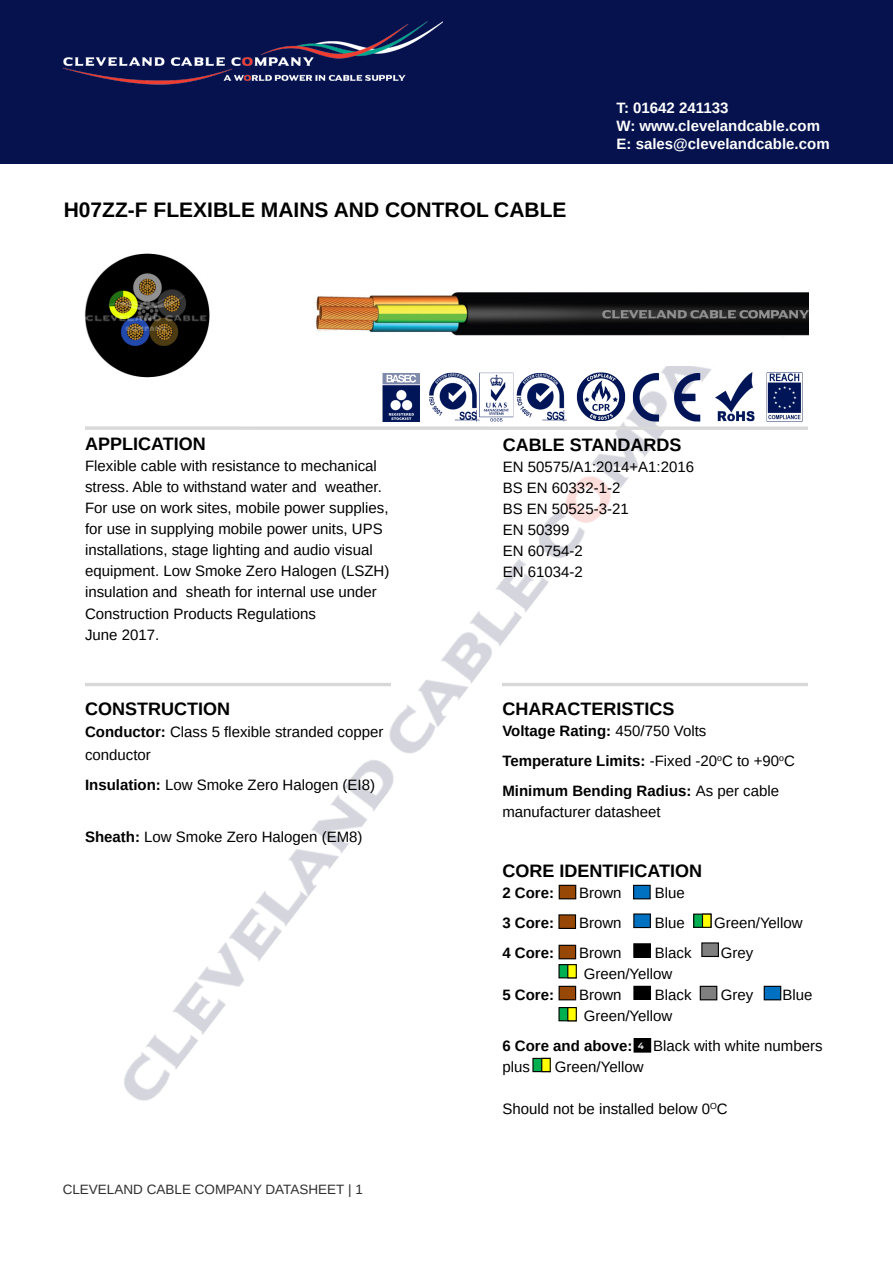
<style>
.page{position:relative;width:893px;height:1263px;background:#fff}
.page>*{position:absolute;margin:0;border:0;box-sizing:border-box;transform-origin:0 0}
.t1{font:700 21px "Arimo";color:#000}
.t2{font:700 18px "Arimo";color:#000}
.t3{font:15px/21px "Arimo";color:#000}
.t4{font:700 15px "Arimo";color:#000}
.t5{font:700 15px/18px "Arimo";color:#fff}
.t6{font:13.5px "Arimo";color:#312f30}
.t7{font:600 9px "Montserrat";color:#fff}
.s1{font-weight:700}
.s2{font-weight:400}
</style>
<div class="page">
<div style="left:0;top:0;width:893px;height:164px;background:#05124e"></div>
<img style="left:64px;top:21px;width:378px;height:64px">
<img style="left:124px;top:424px;width:658px;height:677px">
<img style="left:316px;top:292px;width:492px;height:46px">
<svg style="left:85px;top:426px;width:723px;height:4px;background:#ddd"></svg>
<hr style="left:503px;top:683px;width:305px;height:3px;background:#d8d8d8">
<hr style="left:85px;top:683px;width:305px;height:3px;background:#d8d8d8">
<img style="left:382px;top:366px;width:421px;height:58px">
<img style="left:84px;top:253px;width:126px;height:125px">
<div style="left:559px;top:885px;width:17px;height:14px;background:#974706"></div>
<div style="left:559px;top:885px;width:17px;height:14px;border:1px solid #000"></div>
<div style="left:634px;top:944px;width:16px;height:13px;background:#000"></div>
<div style="left:633px;top:943px;width:18px;height:15px;border:1px solid #000"></div>
<div style="left:702px;top:943px;width:16px;height:13px;background:#7f7f7f"></div>
<div style="left:701px;top:942px;width:18px;height:15px;border:1px solid #000"></div>
<div style="left:559px;top:915px;width:16px;height:13px;background:#974706"></div>
<div style="left:558px;top:914px;width:18px;height:15px;border:1px solid #000"></div>
<div style="left:559px;top:945px;width:17px;height:14px;background:#974706"></div>
<div style="left:559px;top:945px;width:17px;height:14px;border:1px solid #000"></div>
<div style="left:634px;top:885px;width:16px;height:14px;background:#0070c0"></div>
<div style="left:633px;top:885px;width:18px;height:14px;border:1px solid #000"></div>
<div style="left:634px;top:914px;width:16px;height:13px;background:#0070c0"></div>
<div style="left:633px;top:913px;width:18px;height:15px;border:1px solid #000"></div>
<div style="left:694px;top:914px;width:17px;height:13px;background:#00b050"></div>
<div style="left:693px;top:913px;width:18px;height:15px;border:1px solid #000"></div>
<div style="left:702px;top:914px;width:9px;height:13px;background:#ff0"></div>
<div style="left:702px;top:913px;width:9px;height:15px;border:1px solid #000"></div>
<div style="left:559px;top:965px;width:17px;height:13px;background:#00b050"></div>
<div style="left:558px;top:964px;width:19px;height:14px;border:1px solid #000"></div>
<div style="left:568px;top:965px;width:8px;height:13px;background:#ff0"></div>
<div style="left:567px;top:964px;width:10px;height:14px;border:1px solid #000"></div>
<div style="left:559px;top:986px;width:17px;height:14px;background:#974706"></div>
<div style="left:559px;top:986px;width:17px;height:14px;border:1px solid #000"></div>
<div style="left:634px;top:986px;width:16px;height:13px;background:#000"></div>
<div style="left:633px;top:986px;width:18px;height:14px;border:1px solid #000"></div>
<div style="left:700px;top:986px;width:17px;height:14px;background:#7f7f7f"></div>
<div style="left:700px;top:986px;width:17px;height:14px;border:1px solid #000"></div>
<div style="left:764px;top:986px;width:17px;height:14px;background:#0070c0"></div>
<div style="left:764px;top:986px;width:17px;height:14px;border:1px solid #000"></div>
<div style="left:559px;top:1007px;width:17px;height:14px;background:#00b050"></div>
<div style="left:558px;top:1007px;width:19px;height:14px;border:1px solid #000"></div>
<div style="left:568px;top:1007px;width:8px;height:14px;background:#ff0"></div>
<div style="left:567px;top:1007px;width:10px;height:14px;border:1px solid #000"></div>
<div style="left:634px;top:1038px;width:17px;height:14px;background:#000"></div>
<div style="left:634px;top:1038px;width:17px;height:15px;border:1px solid #000"></div>
<div style="left:533px;top:1058px;width:17px;height:13px;background:#00b050"></div>
<div style="left:532px;top:1058px;width:19px;height:14px;border:1px solid #000"></div>
<div style="left:542px;top:1058px;width:8px;height:13px;background:#ff0"></div>
<div style="left:541px;top:1058px;width:10px;height:14px;border:1px solid #000"></div>
<p class="t1" style="left:64px;top:196px;width:504px">H07ZZ-F FLEXIBLE MAINS AND CONTROL CABLE</p>
<p class="t5" style="left:617px;top:99px;width:215px">T: 01642 241133<br>W: www.clevelandcable.com<br>E: sales@clevelandcable.com</p>
<p class="t2" style="left:85px;top:432px;width:122px">APPLICATION</p>
<p class="t3" style="left:85px;top:456px;width:306px">Flexible cable with resistance to mechanical stress. Able to withstand water and weather.<br>For use on work sites, mobile power supplies, for use in supplying mobile power units, UPS installations, stage lighting and audio visual equipment. Low Smoke Zero Halogen (LSZH) insulation and sheath for internal use under Construction Products Regulations<br>June 2017.</p>
<p class="t2" style="left:85px;top:696px;width:146px">CONSTRUCTION</p>
<p class="t3" style="left:85px;top:721px;width:300px;line-height:22.5px"><span class="s1">Conductor:</span> Class 5 flexible stranded copper conductor</p>
<p class="t3" style="left:85px;top:774px;width:292px"><span class="s1">Insulation:</span> Low Smoke Zero Halogen (EI8)</p>
<p class="t3" style="left:85px;top:827px;width:279px"><span class="s1">Sheath:</span> Low Smoke Zero Halogen (EM8)</p>
<p class="t6" style="left:63px;top:1181px;width:302px">CLEVELAND CABLE COMPANY DATASHEET | 1</p>
<p class="t2" style="left:503px;top:432px;width:180px">CABLE STANDARDS</p>
<p class="t3" style="left:503px;top:456px;width:193px">EN 50575/A1:2014+A1:2016</p>
<p class="t3" style="left:503px;top:477px;width:119px">BS EN 60332-1-2</p>
<p class="t3" style="left:503px;top:498px;width:127px">BS EN 50525-3-21</p>
<p class="t3" style="left:503px;top:519px;width:68px">EN 50399</p>
<p class="t3" style="left:503px;top:540px;width:82px">EN 60754-2</p>
<p class="t3" style="left:503px;top:561px;width:82px">EN 61034-2</p>
<p class="t2" style="left:502px;top:696px;width:173px">CHARACTERISTICS</p>
<p class="t4" style="left:502px;top:720px;width:205px">Voltage Rating: <span class="s2">450/750 Volts</span></p>
<p class="t4" style="left:502px;top:750px;width:294px">Temperature Limits: <span class="s2">-Fixed -20</span><sup>o</sup><span class="s2">C to +90</span><sup>o</sup><span class="s2">C</span></p>
<p class="t3" style="left:502px;top:780px;width:278px"><span class="s1">Minimum Bending Radius:</span> As per cable manufacturer datasheet</p>
<p class="t2" style="left:502px;top:858px;width:201px">CORE IDENTIFICATION</p>
<p class="t4" style="left:502px;top:882px;width:53px">2 Core:</p>
<p class="t3" style="left:579px;top:882px;width:44px">Brown</p>
<p class="t3" style="left:655px;top:882px;width:32px">Blue</p>
<p class="t4" style="left:502px;top:912px;width:53px">3 Core:</p>
<p class="t3" style="left:579px;top:912px;width:44px">Brown</p>
<p class="t3" style="left:655px;top:912px;width:32px">Blue</p>
<p class="t3" style="left:714px;top:912px;width:90px">Green/Yellow</p>
<p class="t4" style="left:502px;top:942px;width:53px">4 Core:</p>
<p class="t3" style="left:579px;top:942px;width:44px">Brown</p>
<p class="t3" style="left:655px;top:942px;width:38px">Black</p>
<p class="t3" style="left:721px;top:942px;width:34px">Grey</p>
<p class="t3" style="left:584px;top:963px;width:90px">Green/Yellow</p>
<p class="t4" style="left:502px;top:984px;width:53px">5 Core:</p>
<p class="t3" style="left:579px;top:984px;width:44px">Brown</p>
<p class="t3" style="left:655px;top:984px;width:38px">Black</p>
<p class="t3" style="left:721px;top:984px;width:34px">Grey</p>
<p class="t3" style="left:782px;top:984px;width:32px">Blue</p>
<p class="t3" style="left:584px;top:1005px;width:90px">Green/Yellow</p>
<p class="t4" style="left:502px;top:1035px;width:132px">6 Core and above:</p>
<p class="t3" style="left:653px;top:1035px;width:171px">Black with white numbers</p>
<p class="t3" style="left:502px;top:1056px;width:29px">plus</p>
<p class="t3" style="left:555px;top:1056px;width:90px">Green/Yellow</p>
<p class="t3" style="left:502px;top:1098px;width:227px">Should not be installed below 0<sup>O</sup>C</p>
<p class="t7" style="left:638px;top:1039px;width:8px">4</p>
</div>
